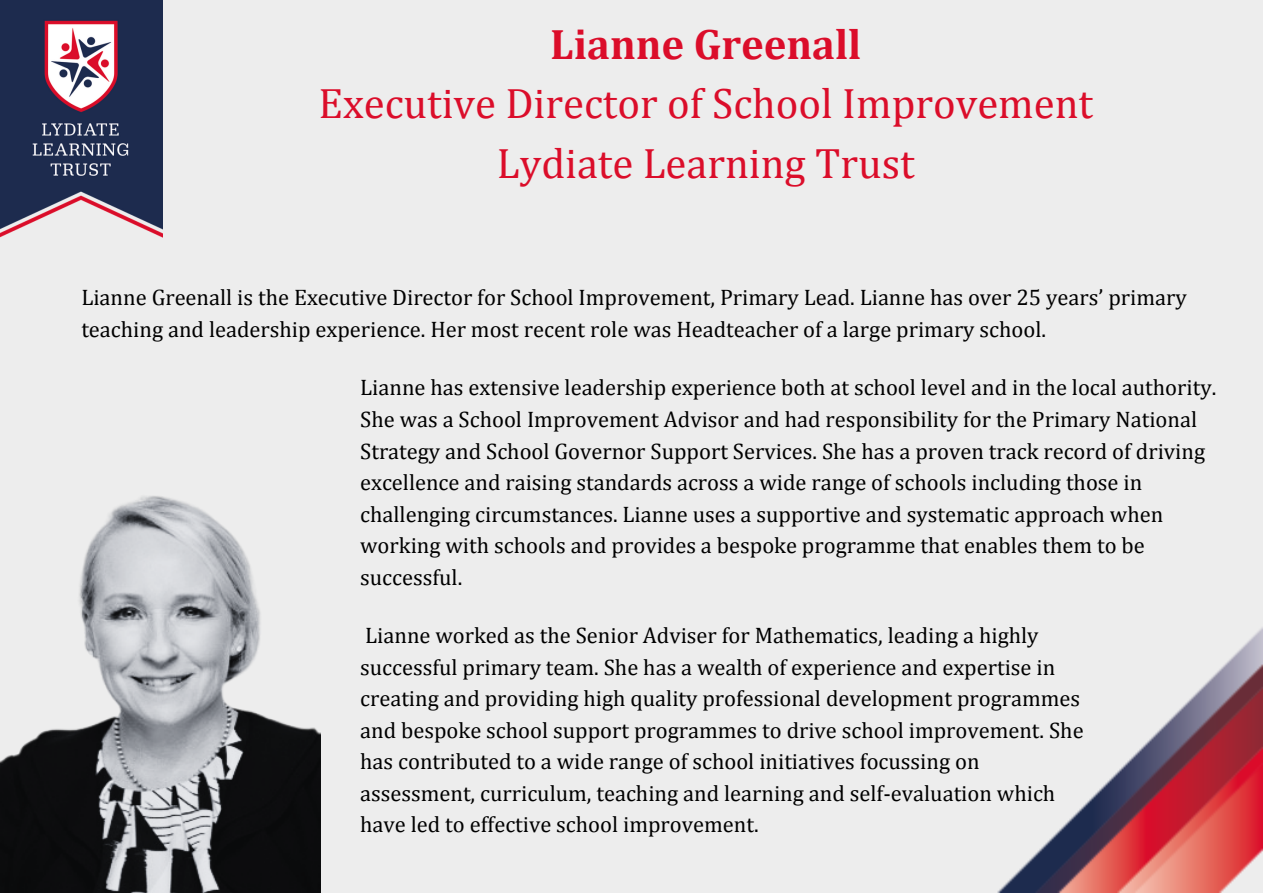
<style>
.page{position:relative;width:1263px;height:893px;background:#ededed}
.page>*{position:absolute;margin:0;border:0;box-sizing:border-box;transform-origin:0 0}
.t1{font:42.75px "Cambria";color:#db0d2a}
.t2{font:700 42.75px "Cambria";color:#db0d2a}
.t3{font:22.5px/31.5px "Cambria";color:#000}
</style>
<div class="page">
<img style="left:0;top:0;width:163px;height:238px">
<img style="left:997px;top:627px;width:266px;height:266px">
<img style="left:0;top:496px;width:321px;height:397px">
<p class="t2" style="left:550px;top:18px;width:313px">Lianne Greenall</p>
<p class="t1" style="left:319px;top:78px;width:776px">Executive Director of School Improvement</p>
<p class="t1" style="left:497px;top:137px;width:419px">Lydiate Learning Trust</p>
<p class="t3" style="left:81px;top:281px;width:1107px">Lianne Greenall is the Executive Director for School Improvement, Primary Lead. Lianne has over 25 years’ primary teaching and leadership experience. Her most recent role was Headteacher of a large primary school.</p>
<p class="t3" style="left:360px;top:371px;width:857px">Lianne has extensive leadership experience both at school level and in the local authority.<br>She was a School Improvement Advisor and had responsibility for the Primary National Strategy and School Governor Support Services. She has a proven track record of driving excellence and raising standards across a wide range of schools including those in challenging circumstances. Lianne uses a supportive and systematic approach when working with schools and provides a bespoke programme that enables them to be successful.</p>
<p class="t3" style="left:360px;top:619px;width:725px">Lianne worked as the Senior Adviser for Mathematics, leading a highly successful primary team. She has a wealth of experience and expertise in creating and providing high quality professional development programmes and bespoke school support programmes to drive school improvement. She has contributed to a wide range of school initiatives focussing on assessment, curriculum, teaching and learning and self-evaluation which have led to effective school improvement.</p>
</div>
